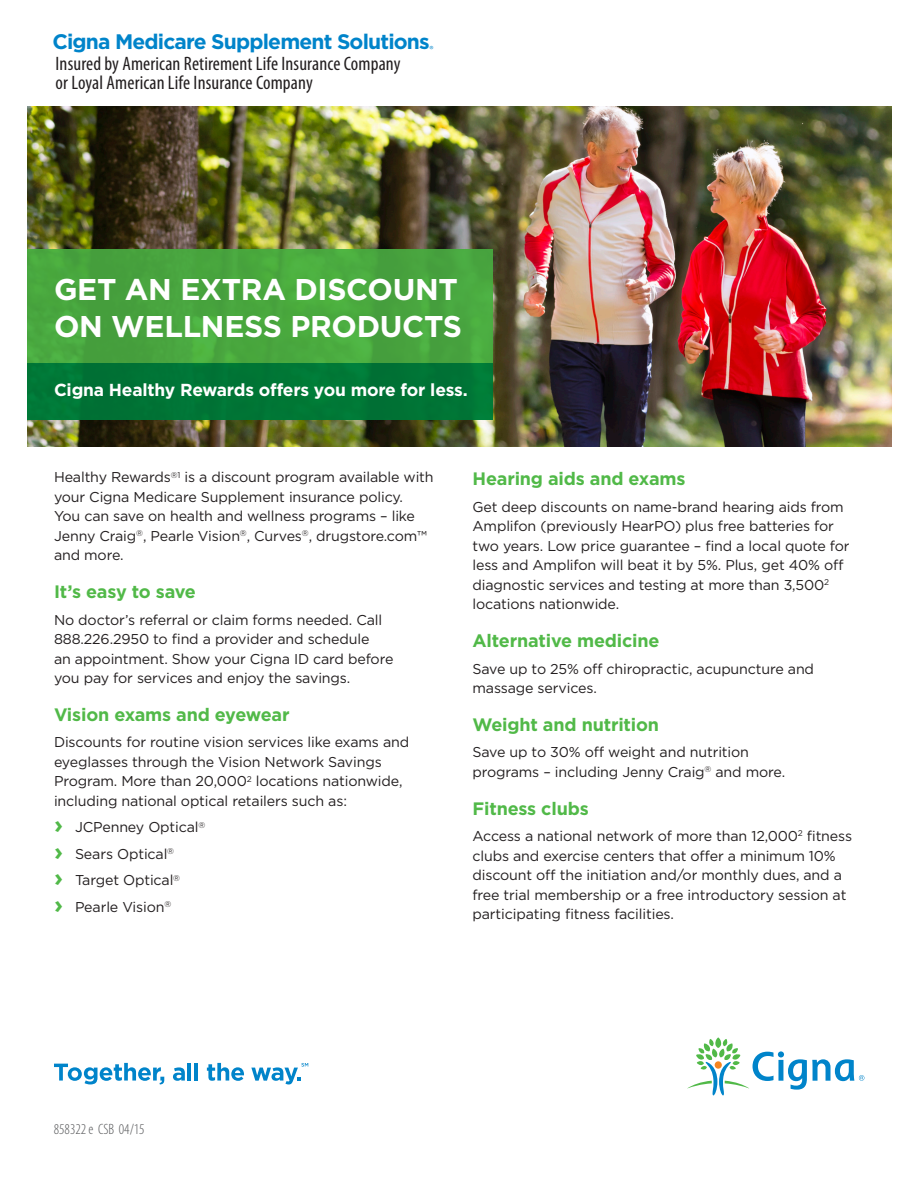
<style>
.page{position:relative;width:918px;height:1188px;background:#fff}
.page>*{position:absolute;margin:0;border:0;box-sizing:border-box;transform-origin:0 0}
.Headline_2_bars_phot{font:700 30px/37.5px "Gotham";letter-spacing:-.01em;color:#fff}
.Subhead_body_bold_12{font:700 21px "Gotham";letter-spacing:-.04em;color:#0084ca}
.t1{font:condensed 19.5px/19.5px "Myriad Pro";letter-spacing:.01em;color:#231f20}
.Subhead_body_bold_12-2{font:700 18px "Gotham";letter-spacing:-.01em;color:#51b948}
.Subhead_body_bold_12-3{font:700 17.4px "Gotham";letter-spacing:-.01em;color:#fff}
.Legal_copy_Cat{font:300 condensed 15px "Myriad Pro";color:#57585a}
.Body_copy__book_9_5{font:14.25px/19.5px "Gotham";letter-spacing:-.01em;color:#231f20}
.Bullet_copy_book_9_5{font:14.25px "Gotham";letter-spacing:-.01em;color:#231f20}
.Subhead_body_bold_12-4{font:300 10.5px "Myriad Pro";color:#0084ca}
.s1{font-weight:700;font-size:24px;color:#51b948}
</style>
<div class="page">
<img style="left:27px;top:106px;width:864px;height:341px">
<div style="left:27px;top:249px;width:465px;height:114px;background:linear-gradient(to right,#48a53e,#49a83f)"></div>
<div style="left:27px;top:363px;width:465px;height:57px;background:#007535"></div>
<svg style="left:687px;top:1037px;width:177px;height:58px"></svg>
<svg style="left:54px;top:1063px;width:110px;height:21px"></svg>
<svg style="left:173px;top:1067px;width:12px;height:14px"></svg>
<hr style="left:188px;top:1063px;width:3px;height:18px;background:#0084ca">
<hr style="left:194px;top:1063px;width:4px;height:18px;background:#0084ca">
<svg style="left:207px;top:1063px;width:37px;height:18px"></svg>
<svg style="left:251px;top:1063px;width:57px;height:21px"></svg>
<p class="Subhead_body_bold_12" style="left:52px;top:30px;width:379px">Cigna Medicare Supplement Solutions</p>
<p class="Subhead_body_bold_12-4" style="left:430px;top:44px;width:6px">®</p>
<p class="t1" style="left:56px;top:54px;width:346px">Insured by American Retirement Life Insurance Company or Loyal American Life Insurance Company</p>
<p class="Headline_2_bars_phot" style="left:54px;top:270px;width:410px">GET AN EXTRA DISCOUNT<br>ON WELLNESS PRODUCTS</p>
<p class="Subhead_body_bold_12-3" style="left:54px;top:380px;width:415px">Cigna Healthy Rewards offers you more for less.</p>
<p class="Body_copy__book_9_5" style="left:54px;top:467px;width:381px">Healthy Rewards<sup>®1</sup> is a discount program available with your Cigna Medicare Supplement insurance policy.<br>You can save on health and wellness programs – like Jenny Craig<sup>®</sup>, Pearle Vision<sup>®</sup>, Curves<sup>®</sup>, drugstore.com™ and more.</p>
<p class="Subhead_body_bold_12-2" style="left:54px;top:581px;width:143px">It’s easy to save</p>
<p class="Body_copy__book_9_5" style="left:54px;top:609px;width:341px">No doctor’s referral or claim forms needed. Call 888.226.2950 to find a provider and schedule<br>an appointment. Show your Cigna ID card before you pay for services and enjoy the savings.</p>
<p class="Subhead_body_bold_12-2" style="left:54px;top:704px;width:237px">Vision exams and eyewear</p>
<p class="Body_copy__book_9_5" style="left:54px;top:732px;width:357px">Discounts for routine vision services like exams and eyeglasses through the Vision Network Savings Program. More than 20,000<sup>2</sup> locations nationwide, including national optical retailers such as:</p>
<p class="Bullet_copy_book_9_5" style="left:54px;top:818px;width:153px"><span class="s1">›</span> JCPenney Optical<sup>®</sup></p>
<p class="Bullet_copy_book_9_5" style="left:54px;top:845px;width:122px"><span class="s1">›</span> Sears Optical<sup>®</sup></p>
<p class="Bullet_copy_book_9_5" style="left:54px;top:871px;width:128px"><span class="s1">›</span> Target Optical<sup>®</sup></p>
<p class="Bullet_copy_book_9_5" style="left:54px;top:898px;width:119px"><span class="s1">›</span> Pearle Vision<sup>®</sup></p>
<p class="Subhead_body_bold_12-2" style="left:473px;top:469px;width:214px">Hearing aids and exams</p>
<p class="Body_copy__book_9_5" style="left:473px;top:497px;width:379px">Get deep discounts on name-brand hearing aids from Amplifon (previously HearPO) plus free batteries for two years. Low price guarantee – find a local quote for less and Amplifon will beat it by 5%. Plus, get 40% off diagnostic services and testing at more than 3,500<sup>2 </sup>locations nationwide.</p>
<p class="Subhead_body_bold_12-2" style="left:473px;top:630px;width:189px">Alternative medicine</p>
<p class="Body_copy__book_9_5" style="left:473px;top:658px;width:343px">Save up to 25% off chiropractic, acupuncture and massage services.</p>
<p class="Subhead_body_bold_12-2" style="left:473px;top:714px;width:188px">Weight and nutrition</p>
<p class="Body_copy__book_9_5" style="left:473px;top:742px;width:314px">Save up to 30% off weight and nutrition programs – including Jenny Craig<sup>®</sup> and more.</p>
<p class="Subhead_body_bold_12-2" style="left:473px;top:798px;width:118px">Fitness clubs</p>
<p class="Body_copy__book_9_5" style="left:473px;top:826px;width:381px">Access a national network of more than 12,000<sup>2</sup> fitness clubs and exercise centers that offer a minimum 10% discount off the initiation and/or monthly dues, and a free trial membership or a free introductory session at participating fitness facilities.</p>
<p class="Legal_copy_Cat" style="left:54px;top:1122px;width:92px">858322 e CSB 04/15</p>
</div>
